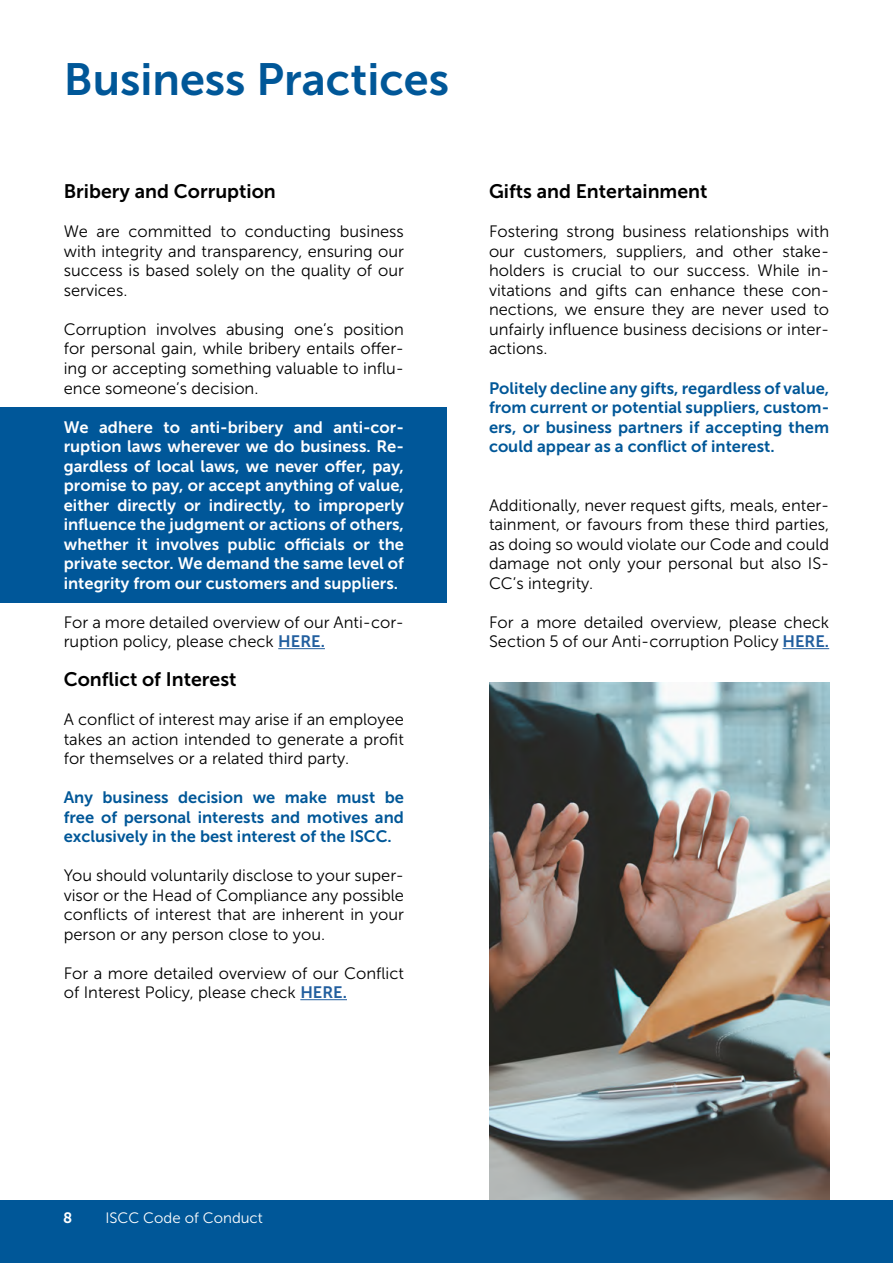
<style>
.page{position:relative;width:893px;height:1263px;background:#fff}
.page>*{position:absolute;margin:0;border:0;box-sizing:border-box;transform-origin:0 0}
.t1{font:45px "Museo Sans 700";color:#005798}
.t2{font:19.5px "Museo Sans 700";color:#000}
.t3{font:16.5px/19.5px "Museo Sans 300";color:#000;text-align:justify}
.t4{font:16.5px/19.5px "Museo Sans 700";color:#fff;text-align:justify}
.t5{font:16.5px/19.5px "Museo Sans 700";color:#005798;text-align:justify}
.t6{font:15px "Museo Sans 300";color:#fff}
.t7{font:15px "Museo Sans 700";color:#fff}
.s1{font-family:"Museo Sans 700";color:#215e9e}
</style>
<div class="page">
<div style="left:0;top:1200px;width:893px;height:63px;background:#005798"></div>
<div style="left:0;top:407px;width:446px;height:196px;background:#005799"></div>
<hr style="left:278px;top:648px;width:47px;height:1px;background:#215e9e">
<hr style="left:300px;top:999px;width:47px;height:1px;background:#215e9e">
<hr style="left:782px;top:648px;width:47px;height:1px;background:#215e9e">
<img style="left:489px;top:682px;width:340px;height:517px">
<h1 class="t1" style="left:64px;top:54px;width:387px">Business Practices</h1>
<p class="t2" style="left:64px;top:181px;width:214px">Bribery and Corruption</p>
<p class="t3" style="left:64px;top:222px;width:342px">We are committed to conducting business with integrity and transparency, ensuring our success is based solely on the quality of our services.</p>
<p class="t3" style="left:64px;top:320px;width:342px">Corruption involves abusing one’s position for personal gain, while bribery entails offer&shy;ing or accepting something valuable to influ&shy;ence someone’s decision.</p>
<p class="t4" style="left:64px;top:417px;width:342px">We adhere to anti-bribery and anti-cor&shy;ruption laws wherever we do business. Re&shy;gardless of local laws, we never offer, pay, promise to pay, or accept anything of value, either directly or indirectly, to improperly influence the judgment or actions of others, whether it involves public officials or the private sector. We demand the same level of integrity from our customers and suppliers.</p>
<p class="t3" style="left:64px;top:612px;width:342px">For a more detailed overview of our Anti-cor&shy;ruption policy, please check <span class="s1">HERE.</span></p>
<p class="t2" style="left:64px;top:668px;width:174px">Conflict of Interest</p>
<p class="t3" style="left:64px;top:710px;width:342px">A conflict of interest may arise if an employee takes an action intended to generate a profit for themselves or a related third party.</p>
<p class="t5" style="left:64px;top:787px;width:342px">Any business decision we make must be free of personal interests and motives and exclusively in the best interest of the ISCC.</p>
<p class="t3" style="left:64px;top:866px;width:342px">You should voluntarily disclose to your super&shy;visor or the Head of Compliance any possible conflicts of interest that are inherent in your person or any person close to you.</p>
<p class="t3" style="left:64px;top:963px;width:342px">For a more detailed overview of our Conflict of Interest Policy, please check <span class="s1">HERE.</span></p>
<p class="t2" style="left:489px;top:181px;width:220px">Gifts and Entertainment</p>
<p class="t3" style="left:489px;top:222px;width:342px">Fostering strong business relationships with our customers, suppliers, and other stake&shy;holders is crucial to our success. While in&shy;vitations and gifts can enhance these con&shy;nections, we ensure they are never used to unfairly influence business decisions or inter&shy;actions.</p>
<p class="t5" style="left:489px;top:378px;width:342px">Politely decline any gifts, regardless of value, from current or potential suppliers, custom&shy;ers, or business partners if accepting them could appear as a conflict of interest.</p>
<p class="t3" style="left:489px;top:495px;width:342px">Additionally, never request gifts, meals, enter&shy;tainment, or favours from these third parties, as doing so would violate our Code and could damage not only your personal but also IS-CC’s integrity.</p>
<p class="t3" style="left:489px;top:612px;width:342px">For a more detailed overview, please check<br>Section 5 of our Anti-corruption Policy <span class="s1">HERE.</span></p>
<p class="t7" style="left:63px;top:1209px;width:11px">8</p>
<p class="t6" style="left:105px;top:1209px;width:159px">ISCC Code of Conduct</p>
</div>
